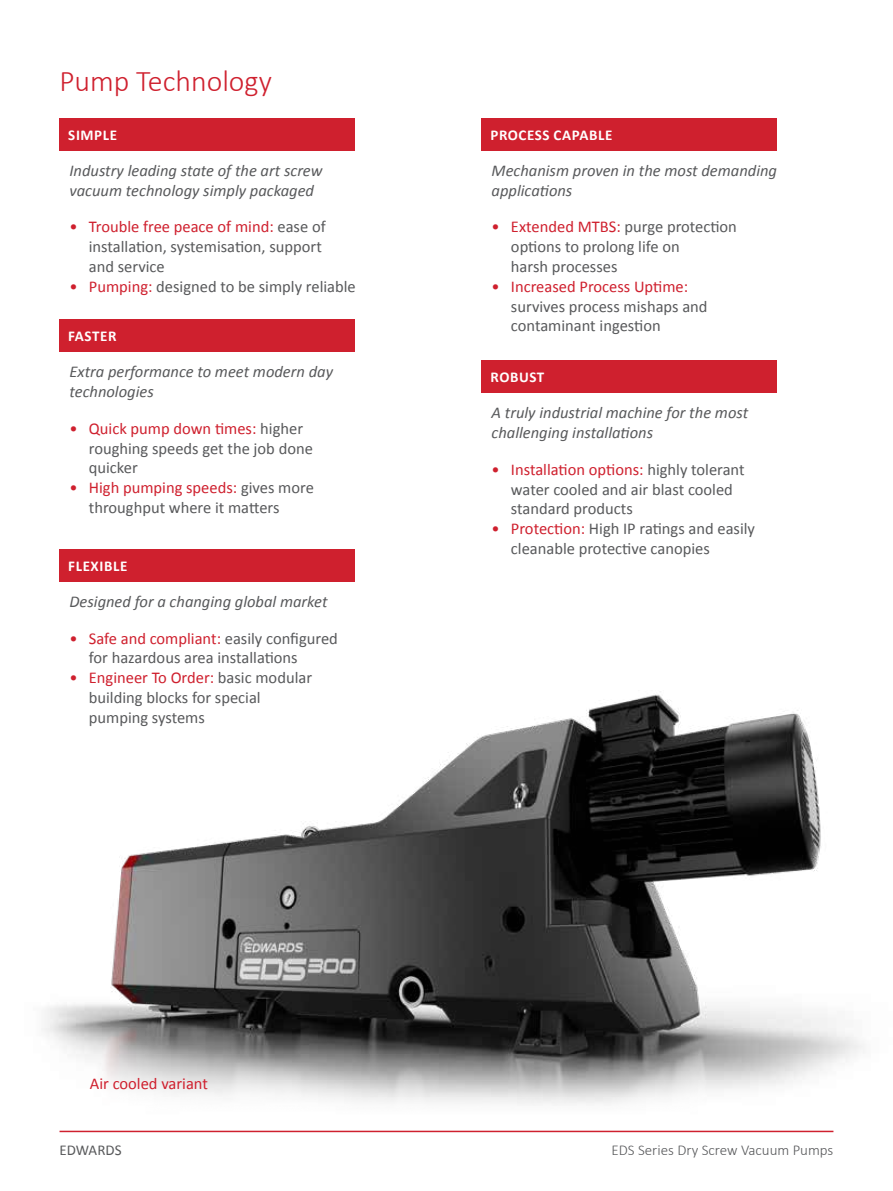
<style>
.page{position:relative;width:893px;height:1191px;background:#fff}
.page>*{position:absolute;margin:0;border:0;box-sizing:border-box;transform-origin:0 0}
.t1{font:300 30px "Calibri";color:#cf202e}
.t2{font:16.5px/19.8px "Calibri";color:#58595b}
.t3{font:italic 16.5px/19.8px "Calibri";color:#58595b}
.t4{font:16.5px "Calibri";color:#cf202e}
.t5{font:700 15px "Calibri";letter-spacing:.04em;color:#fff}
.t6{font:300 15px "Calibri";color:#58595b}
.t7{font:15px "Calibri";color:#58595b}
.s1{color:#cf202e}
</style>
<div class="page">
<div style="left:60px;top:118px;width:295px;height:33px;background:#cf202e"></div>
<div style="left:60px;top:549px;width:295px;height:32px;background:#cf202e"></div>
<div style="left:60px;top:319px;width:295px;height:33px;background:#cf202e"></div>
<div style="left:482px;top:118px;width:295px;height:33px;background:#cf202e"></div>
<div style="left:482px;top:360px;width:295px;height:33px;background:#cf202e"></div>
<img style="left:42px;top:570px;width:822px;height:563px">
<h1 class="t1" style="left:60px;top:62px;width:214px">Pump Technology</h1>
<p class="t5" style="left:68px;top:125px;width:50px">SIMPLE</p>
<p class="t3" style="left:69px;top:160px;width:255px">Industry leading state of the art screw vacuum technology simply packaged</p>
<p class="t2" style="left:89px;top:217px;width:238px;text-indent:-19px"><span class="s1">• Trouble free peace of mind:</span> ease of installation, systemisation, support and service</p>
<p class="t2" style="left:69px;top:276px;width:288px"><span class="s1">• Pumping:</span> designed to be simply reliable</p>
<p class="t5" style="left:68px;top:327px;width:50px">FASTER</p>
<p class="t3" style="left:69px;top:361px;width:265px">Extra performance to meet modern day technologies</p>
<p class="t2" style="left:89px;top:418px;width:226px;text-indent:-19px"><span class="s1">• Quick pump down times:</span> higher roughing speeds get the job done quicker</p>
<p class="t2" style="left:89px;top:478px;width:227px;text-indent:-19px"><span class="s1">• High pumping speeds:</span> gives more throughput where it matters</p>
<p class="t5" style="left:68px;top:556px;width:60px">FLEXIBLE</p>
<p class="t3" style="left:69px;top:590px;width:260px">Designed for a changing global market</p>
<p class="t2" style="left:89px;top:628px;width:251px;text-indent:-19px"><span class="s1">• Safe and compliant:</span> easily configured for hazardous area installations</p>
<p class="t2" style="left:89px;top:668px;width:225px;text-indent:-19px"><span class="s1">• Engineer To Order:</span> basic modular building blocks for special pumping systems</p>
<p class="t5" style="left:490px;top:125px;width:123px">PROCESS CAPABLE</p>
<p class="t3" style="left:492px;top:160px;width:287px">Mechanism proven in the most demanding applications</p>
<p class="t2" style="left:511px;top:217px;width:227px;text-indent:-19px"><span class="s1">• Extended MTBS:</span> purge protection options to prolong life on<br>harsh processes</p>
<p class="t4" style="left:492px;top:276px;width:198px">• Increased Process Uptime:</p>
<p class="t2" style="left:511px;top:296px;width:198px">survives process mishaps and contaminant ingestion</p>
<p class="t5" style="left:490px;top:368px;width:55px">ROBUST</p>
<p class="t3" style="left:492px;top:402px;width:258px">A truly industrial machine for the most challenging installations</p>
<p class="t2" style="left:511px;top:459px;width:235px;text-indent:-19px"><span class="s1">• Installation options:</span> highly tolerant water cooled and air blast cooled standard products</p>
<p class="t2" style="left:511px;top:519px;width:246px;text-indent:-19px"><span class="s1">• Protection:</span> High IP ratings and easily cleanable protective canopies</p>
<p class="t4" style="left:90px;top:1073px;width:120px">Air cooled variant</p>
<p class="t7" style="left:60px;top:1141px;width:64px">EDWARDS</p>
<p class="t6" style="left:611px;top:1141px;width:223px">EDS Series Dry Screw Vacuum Pumps</p>
</div>
